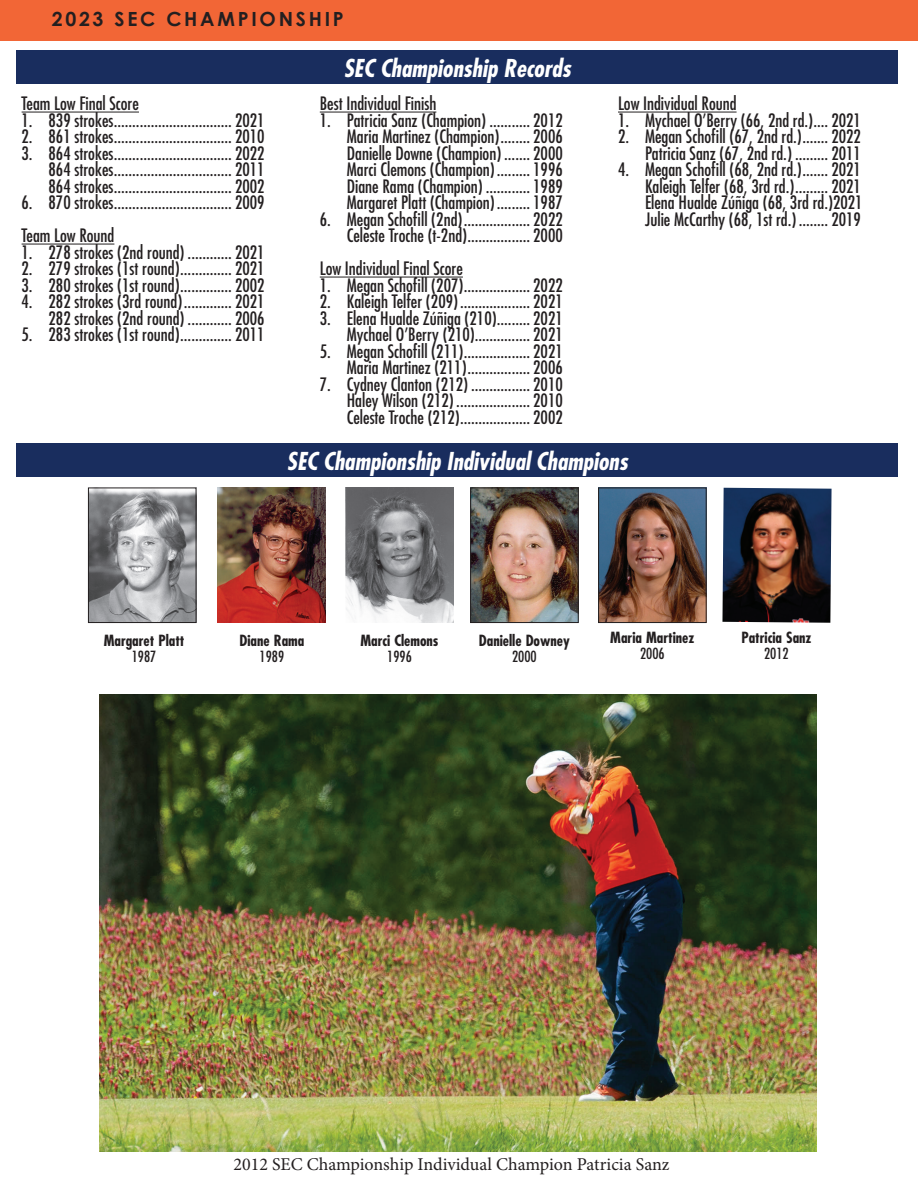
<style>
.page{position:relative;width:918px;height:1188px;background:#fff}
.page>*{position:absolute;margin:0;border:0;box-sizing:border-box;transform-origin:0 0}
.t1{font:italic 700 condensed 24px "Futura Std";color:#fff}
.t2{font:700 19.5px "Century Gothic";letter-spacing:.14em;color:#231f20}
.t3{font:condensed 18px/16.5px "Futura Std";color:#231f20;text-align:right}
.t4{font:18px "Minion Pro";color:#231f20}
.t5{font:700 condensed 15px "Futura Std";color:#231f20}
.t6{font:condensed 15px "Futura Std";color:#231f20}
</style>
<div class="page">
<div style="left:0;top:0;width:918px;height:41px;background:#f26636"></div>
<hr style="left:22px;top:112px;width:117px;height:1px;background:#231f20">
<hr style="left:22px;top:244px;width:92px;height:1px;background:#231f20">
<hr style="left:320px;top:112px;width:116px;height:1px;background:#231f20">
<hr style="left:320px;top:277px;width:143px;height:1px;background:#231f20">
<hr style="left:618px;top:112px;width:119px;height:1px;background:#231f20">
<img style="left:472px;top:490px;width:104px;height:131px">
<div style="left:470px;top:488px;width:108px;height:135px;border:1px solid #231f20"></div>
<img style="left:600px;top:490px;width:104px;height:131px">
<div style="left:598px;top:488px;width:108px;height:135px;border:1px solid #231f20"></div>
<img style="left:90px;top:490px;width:104px;height:131px">
<div style="left:88px;top:488px;width:108px;height:135px;border:1px solid #231f20"></div>
<img style="left:218px;top:488px;width:108px;height:135px">
<img style="left:346px;top:488px;width:108px;height:135px">
<img style="left:722px;top:488px;width:110px;height:135px">
<img style="left:100px;top:694px;width:716px;height:457px">
<div style="left:16px;top:50px;width:882px;height:33px;background:#192d5e"></div>
<div style="left:16px;top:443px;width:882px;height:33px;background:#192d5e"></div>
<p class="t2" style="left:52px;top:4px;width:294px">2023 SEC CHAMPIONSHIP</p>
<p class="t3" style="left:22px;top:95px;width:119px">Team Low Final Score</p>
<p class="t3" style="left:22px;top:112px;width:245px">1. 839 strokes................................ 2021</p>
<p class="t3" style="left:22px;top:128px;width:245px">2. 861 strokes................................ 2010</p>
<p class="t3" style="left:49px;top:145px;width:218px;text-align:justify;text-indent:-27px">3. 864 strokes................................ 2022<br>864 strokes................................ 2011<br>864 strokes................................ 2002</p>
<p class="t3" style="left:22px;top:186px;width:245px;line-height:33px;text-align:left">6. 870 strokes................................ 2009<br>Team Low Round</p>
<p class="t3" style="left:22px;top:244px;width:245px">1. 278 strokes (2nd round) ............ 2021</p>
<p class="t3" style="left:22px;top:260px;width:245px">2. 279 strokes (1st round).............. 2021</p>
<p class="t3" style="left:22px;top:277px;width:245px">3. 280 strokes (1st round).............. 2002</p>
<p class="t3" style="left:22px;top:293px;width:245px">4. 282 strokes (3rd round)............. 2021<br>282 strokes (2nd round) ............ 2006</p>
<p class="t3" style="left:22px;top:326px;width:245px">5. 283 strokes (1st round).............. 2011</p>
<h1 class="t1" style="left:343px;top:53px;width:229px">SEC Championship Records</h1>
<p class="t3" style="left:320px;top:95px;width:118px">Best Individual Finish</p>
<p class="t3" style="left:347px;top:112px;width:217px;text-align:justify;text-indent:-27px">1. Patricia Sanz (Champion) ........... 2012<br>Maria Martinez (Champion)........ 2006<br>Danielle Downe (Champion) ....... 2000<br>Marci Clemons (Champion)......... 1996<br>Diane Rama (Champion) ............ 1989<br>Margaret Platt (Champion)......... 1987</p>
<p class="t3" style="left:320px;top:211px;width:244px">6. Megan Schofill (2nd).................. 2022<br>Celeste Troche (t-2nd)................. 2000</p>
<p class="t3" style="left:320px;top:260px;width:145px">Low Individual Final Score</p>
<p class="t3" style="left:320px;top:277px;width:244px">1. Megan Schofill (207).................. 2022</p>
<p class="t3" style="left:320px;top:293px;width:244px">2. Kaleigh Telfer (209)................... 2021</p>
<p class="t3" style="left:320px;top:310px;width:244px">3. Elena Hualde Zúñiga (210)......... 2021<br>Mychael O’Berry (210)............... 2021</p>
<p class="t3" style="left:320px;top:343px;width:244px">5. Megan Schofill (211).................. 2021<br>Maria Martinez (211)................. 2006</p>
<p class="t3" style="left:347px;top:376px;width:217px;text-align:justify;text-indent:-27px">7. Cydney Clanton (212) ................ 2010<br>Haley Wilson (212).................... 2010<br>Celeste Troche (212)................... 2002</p>
<p class="t3" style="left:618px;top:95px;width:120px">Low Individual Round</p>
<p class="t3" style="left:618px;top:112px;width:244px">1. Mychael O’Berry (66, 2nd rd.).... 2021</p>
<p class="t3" style="left:618px;top:128px;width:244px">2. Megan Schofill (67, 2nd rd.)....... 2022<br>Patricia Sanz (67, 2nd rd.) ......... 2011</p>
<p class="t3" style="left:645px;top:161px;width:219px;text-align:justify;text-indent:-27px">4. Megan Schofill (68, 2nd rd.)....... 2021<br>Kaleigh Telfer (68, 3rd rd.)......... 2021<br>Elena Hualde Zúñiga (68, 3rd rd.)2021<br>Julie McCarthy (68, 1st rd.)........ 2019</p>
<h1 class="t1" style="left:287px;top:446px;width:343px">SEC Championship Individual Champions</h1>
<p class="t5" style="left:104px;top:631px;width:82px">Margaret Platt</p>
<p class="t6" style="left:132px;top:647px;width:26px">1987</p>
<p class="t5" style="left:240px;top:631px;width:66px">Diane Rama</p>
<p class="t6" style="left:260px;top:647px;width:26px">1989</p>
<p class="t5" style="left:360px;top:631px;width:80px">Marci Clemons</p>
<p class="t6" style="left:387px;top:647px;width:26px">1996</p>
<p class="t5" style="left:479px;top:631px;width:92px">Danielle Downey</p>
<p class="t6" style="left:512px;top:647px;width:26px">2000</p>
<p class="t5" style="left:610px;top:629px;width:86px">Maria Martinez</p>
<p class="t6" style="left:640px;top:645px;width:26px">2006</p>
<p class="t5" style="left:741px;top:629px;width:72px">Patricia Sanz</p>
<p class="t6" style="left:764px;top:645px;width:26px">2012</p>
<p class="t4" style="left:234px;top:1152px;width:437px">2012 SEC Championship Individual Champion Patricia Sanz</p>
</div>
